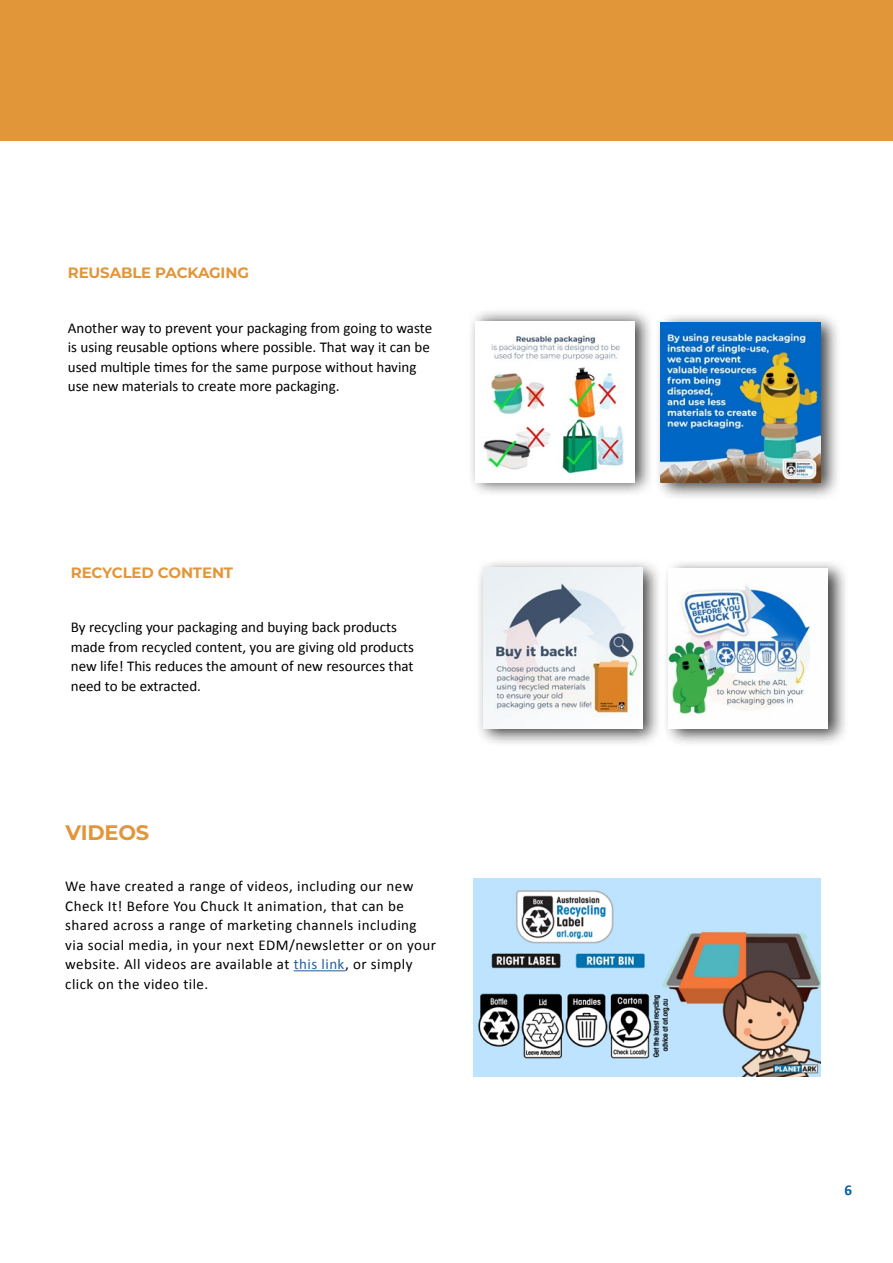
<style>
.page{position:relative;width:893px;height:1263px;background:#fff}
.page>*{position:absolute;margin:0;border:0;box-sizing:border-box;transform-origin:0 0}
.t1{font:700 21px "Montserrat";letter-spacing:-.01em;color:#e2963a}
.t2{font:15px/19.5px "Calibri";color:#000}
.t3{font:15px/19.5px "Calibri";letter-spacing:.03em;color:#000}
.t4{font:700 15px "Montserrat";letter-spacing:-.01em;color:#e2963a}
.t5{font:700 15px "Calibri";color:#005d9b}
.s1{color:#215e9e}
</style>
<div class="page">
<img style="left:474px;top:879px;width:346px;height:198px">
<hr style="left:294px;top:970px;width:51px;height:1px;background:#215e9e">
<div style="left:654px;top:312px;width:188px;height:189px;background:#000;opacity:.75"></div>
<img style="left:661px;top:322px;width:159px;height:161px">
<div style="left:467px;top:307px;width:188px;height:190px;background:#000;opacity:.75"></div>
<img style="left:475px;top:322px;width:160px;height:161px">
<div style="left:0;top:0;width:893px;height:140px;background:#e2963a"></div>
<div style="left:662px;top:558px;width:187px;height:189px;background:#000;opacity:.75"></div>
<img style="left:669px;top:568px;width:159px;height:161px">
<div style="left:475px;top:558px;width:187px;height:189px;background:#000;opacity:.75"></div>
<img style="left:483px;top:568px;width:159px;height:161px">
<p class="t4" style="left:68px;top:262px;width:183px">REUSABLE PACKAGING</p>
<p class="t2" style="left:68px;top:318px;width:366px">Another way to prevent your packaging from going to waste is using reusable options where possible. That way it can be used multiple times for the same purpose without having use new materials to create more packaging.</p>
<p class="t4" style="left:71px;top:562px;width:164px">RECYCLED CONTENT</p>
<p class="t2" style="left:71px;top:617px;width:345px">By recycling your packaging and buying back products made from recycled content, you are giving old products new life! This reduces the amount of new resources that need to be extracted.</p>
<h1 class="t1" style="left:66px;top:818px;width:85px">VIDEOS</h1>
<p class="t3" style="left:65px;top:876px;width:372px">We have created a range of videos, including our new Check It! Before You Chuck It animation, that can be shared across a range of marketing channels including via social media, in your next EDM/newsletter or on your website. All videos are available at <span class="s1">this link</span>, or simply click on the video tile.</p>
<p class="t5" style="left:844px;top:1180px;width:9px">6</p>
</div>
